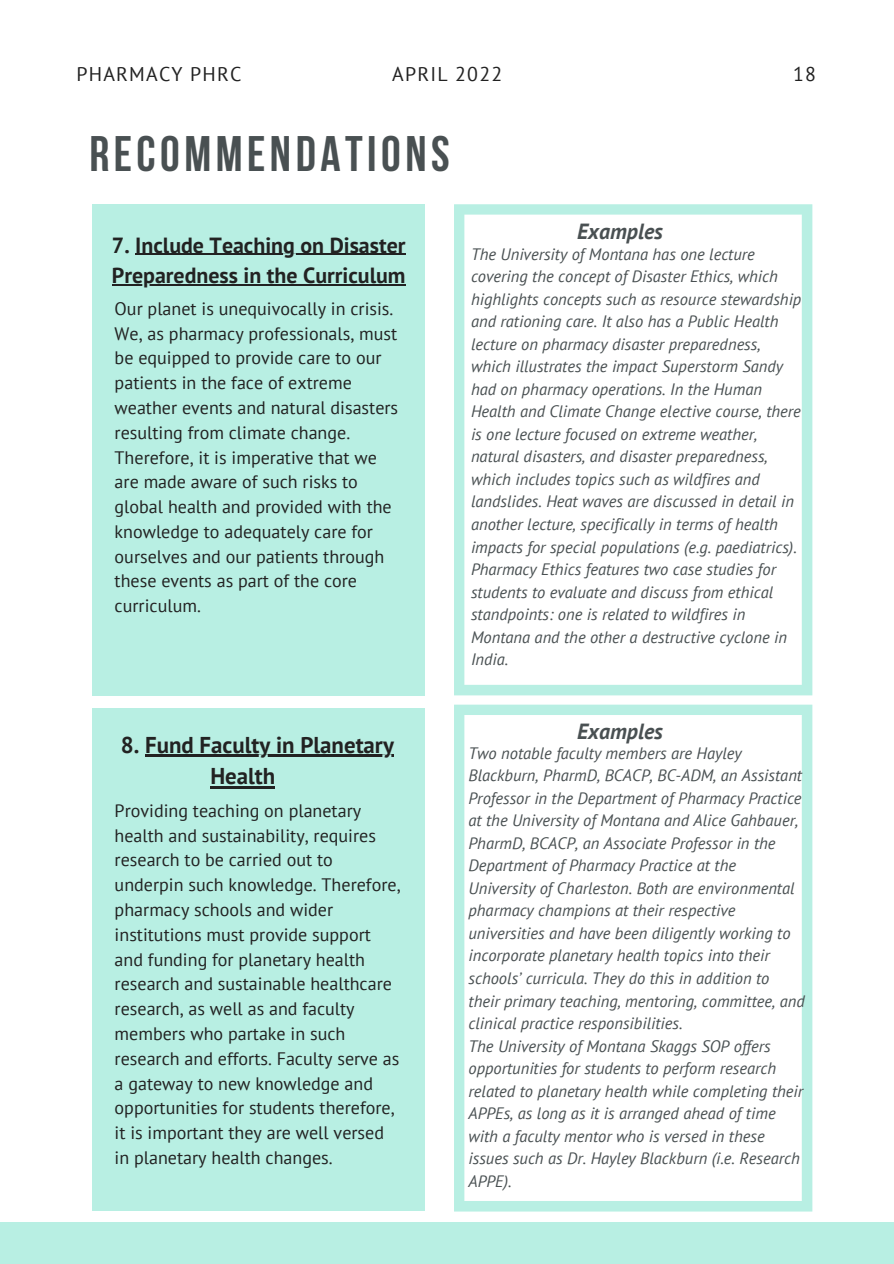
<style>
.page{position:relative;width:894px;height:1264px;background:#fff}
.page>*{position:absolute;margin:0;border:0;box-sizing:border-box;transform-origin:0 0}
.t1{font:700 49.65px "Bebas Neue";letter-spacing:.09em;color:#495052}
.t2{font:700 22.8px/31.5px "PT Sans";color:#222}
.t3{font:700 21.9px/30.5px "PT Sans";color:#222}
.t4{font:italic 700 21.9px "PT Sans";color:#495052}
.t5{font:19.8px "PT Sans";letter-spacing:.06em;color:#222}
.t6{font:18px/24.8px "PT Sans";color:#222}
.t7{font:italic 16.5px/22.5px "PT Sans";color:#495052}
</style>
<div class="page">
<svg style="left:454px;top:204px;width:358px;height:491px"></svg>
<div style="left:93px;top:204px;width:332px;height:491px;background:#b8efe3"></div>
<svg style="left:454px;top:704px;width:358px;height:507px"></svg>
<div style="left:93px;top:708px;width:332px;height:502px;background:#b8efe3"></div>
<hr style="left:145px;top:754px;width:249px;height:3px;background:#222">
<hr style="left:210px;top:786px;width:65px;height:2px;background:#222">
<hr style="left:135px;top:254px;width:270px;height:1px;background:#222">
<hr style="left:112px;top:284px;width:293px;height:1px;background:#222">
<div style="left:0;top:1222px;width:893px;height:41px;background:#b8efe3"></div>
<p class="t5" style="left:77px;top:61px;width:166px">PHARMACY PHRC</p>
<p class="t5" style="left:392px;top:61px;width:111px">APRIL 2022</p>
<p class="t5" style="left:792px;top:61px;width:24px">18</p>
<h1 class="t1" style="left:89px;top:134px;width:361px">RECOMMENDATIONS</h1>
<h3 class="t3" style="left:112px;top:229px;width:295px">7. Include Teaching on Disaster<br>Preparedness in the Curriculum</h3>
<p class="t6" style="left:115px;top:296px;width:285px">Our planet is unequivocally in crisis.<br>We, as pharmacy professionals, must be equipped to provide care to our patients in the face of extreme weather events and natural disasters resulting from climate change.<br>Therefore, it is imperative that we are made aware of such risks to global health and provided with the knowledge to adequately care for ourselves and our patients through these events as part of the core curriculum.</p>
<h3 class="t4" style="left:577px;top:216px;width:87px">Examples</h3>
<p class="t7" style="left:471px;top:242px;width:332px">The University of Montana has one lecture covering the concept of Disaster Ethics, which highlights concepts such as resource stewardship and rationing care. It also has a Public Health lecture on pharmacy disaster preparedness, which illustrates the impact Superstorm Sandy had on pharmacy operations. In the Human Health and Climate Change elective course, there is one lecture focused on extreme weather, natural disasters, and disaster preparedness, which includes topics such as wildfires and landslides. Heat waves are discussed in detail in another lecture, specifically in terms of health impacts for special populations (e.g. paediatrics).<br>Pharmacy Ethics features two case studies for students to evaluate and discuss from ethical standpoints: one is related to wildfires in Montana and the other a destructive cyclone in India.</p>
<h2 class="t2" style="left:210px;top:728px;width:185px;text-indent:-90px">8. Fund Faculty in Planetary<br>Health</h2>
<p class="t6" style="left:115px;top:797px;width:287px">Providing teaching on planetary health and sustainability, requires research to be carried out to underpin such knowledge. Therefore, pharmacy schools and wider institutions must provide support and funding for planetary health research and sustainable healthcare research, as well as and faculty members who partake in such research and efforts. Faculty serve as a gateway to new knowledge and opportunities for students therefore, it is important they are well versed in planetary health changes.</p>
<h3 class="t4" style="left:577px;top:716px;width:87px">Examples</h3>
<p class="t7" style="left:468px;top:741px;width:338px">Two notable faculty members are Hayley Blackburn, PharmD, BCACP, BC-ADM, an Assistant Professor in the Department of Pharmacy Practice at the University of Montana and Alice Gahbauer, PharmD, BCACP, an Associate Professor in the Department of Pharmacy Practice at the University of Charleston. Both are environmental pharmacy champions at their respective universities and have been diligently working to incorporate planetary health topics into their schools’ curricula. They do this in addition to<br>their primary teaching, mentoring, committee, and clinical practice responsibilities.<br>The University of Montana Skaggs SOP offers opportunities for students to perform research related to planetary health while completing their APPEs, as long as it is arranged ahead of time with a faculty mentor who is versed in these issues such as Dr. Hayley Blackburn (i.e. Research APPE).</p>
</div>
